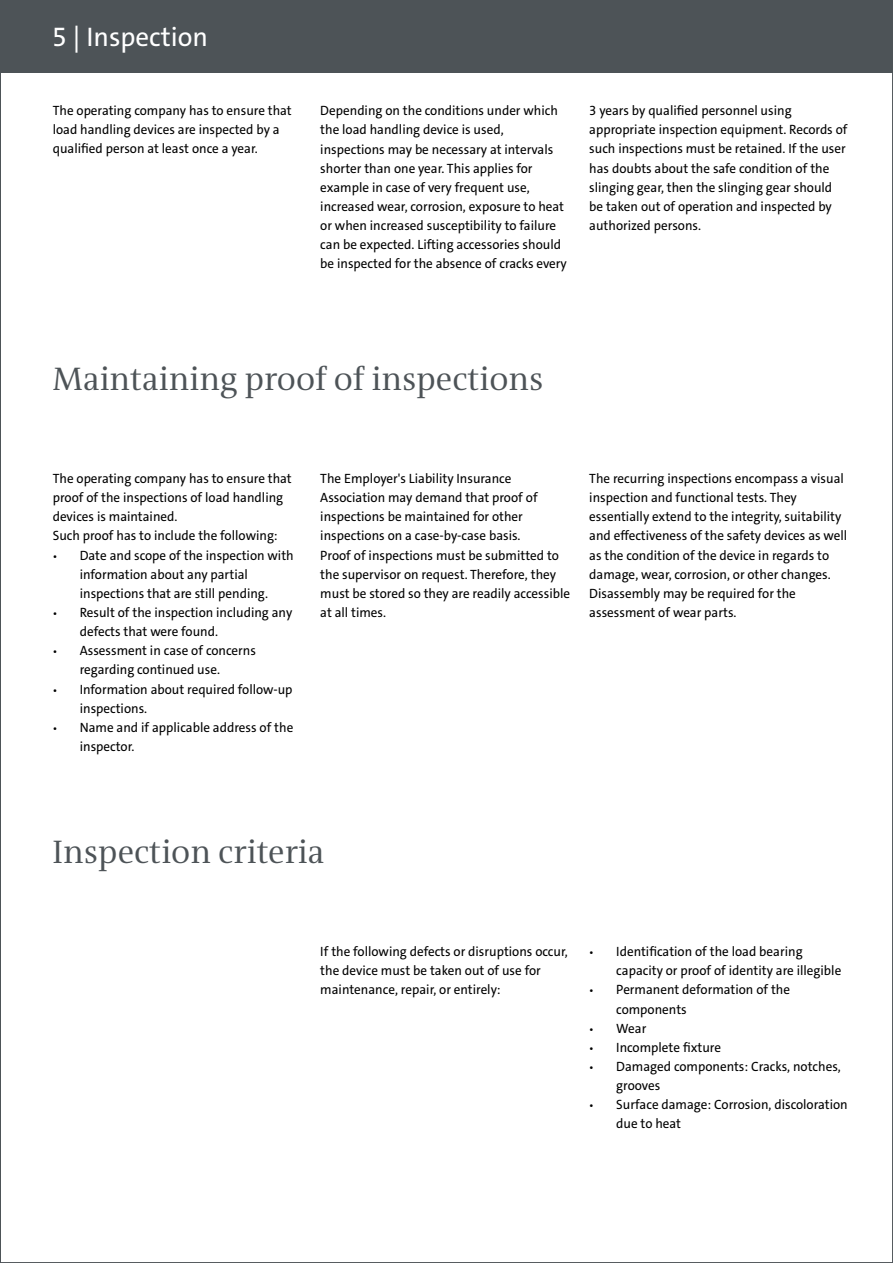
<style>
.page{position:relative;width:893px;height:1263px;background:#fff}
.page>*{position:absolute;margin:0;border:0;box-sizing:border-box;transform-origin:0 0}
.t1{font:33px "VWAG The Antiqua";color:#4d5357}
.t2{font:27px "VWAG The Sans";color:#fff}
.t3{font:13.5px/19.2px "VWAG The Sans";color:#000}
.s1{font-size:11.25px}
</style>
<div class="page">
<div style="left:0;top:0;width:893px;height:72px;background:#4d5357"></div>
<h2 class="t2" style="left:52px;top:20px;width:157px">5 | Inspection</h2>
<p class="t3" style="left:53px;top:101px;width:241px">The operating company has to ensure that load handling devices are inspected by a qualified person at least once a year.</p>
<p class="t3" style="left:320px;top:101px;width:248px">Depending on the conditions under which the load handling device is used, inspections may be necessary at intervals shorter than one year. This applies for example in case of very frequent use, increased wear, corrosion, exposure to heat or when increased susceptibility to failure can be expected. Lifting accessories should be inspected for the absence of cracks every</p>
<p class="t3" style="left:589px;top:101px;width:260px">3 years by qualified personnel using appropriate inspection equipment. Records of such inspections must be retained. If the user has doubts about the safe condition of the slinging gear, then the slinging gear should be taken out of operation and inspected by authorized persons.</p>
<h1 class="t1" style="left:53px;top:358px;width:493px">Maintaining proof of inspections</h1>
<p class="t3" style="left:53px;top:469px;width:241px">The operating company has to ensure that proof of the inspections of load handling devices is maintained.<br>Such proof has to include the following:</p>
<p class="t3" style="left:80px;top:546px;width:215px;text-indent:-27px"><span class="s1">•</span> Date and scope of the inspection with information about any partial inspections that are still pending.</p>
<p class="t3" style="left:80px;top:603px;width:214px;text-indent:-27px"><span class="s1">•</span> Result of the inspection including any defects that were found.</p>
<p class="t3" style="left:80px;top:641px;width:178px;text-indent:-27px"><span class="s1">•</span> Assessment in case of concerns regarding continued use.</p>
<p class="t3" style="left:80px;top:679px;width:214px;text-indent:-27px"><span class="s1">•</span> Information about required follow-up inspections.</p>
<p class="t3" style="left:80px;top:718px;width:215px;text-indent:-27px"><span class="s1">•</span> Name and if applicable address of the inspector.</p>
<p class="t3" style="left:320px;top:469px;width:251px">The Employer's Liability Insurance Association may demand that proof of inspections be maintained for other inspections on a case-by-case basis.<br>Proof of inspections must be submitted to the supervisor on request. Therefore, they must be stored so they are readily accessible at all times.</p>
<p class="t3" style="left:589px;top:469px;width:260px">The recurring inspections encompass a visual inspection and functional tests. They essentially extend to the integrity, suitability and effectiveness of the safety devices as well as the condition of the device in regards to damage, wear, corrosion, or other changes.<br>Disassembly may be required for the assessment of wear parts.</p>
<h1 class="t1" style="left:53px;top:831px;width:273px">Inspection criteria</h1>
<p class="t3" style="left:320px;top:942px;width:249px">If the following defects or disruptions occur, the device must be taken out of use for maintenance, repair, or entirely:</p>
<p class="t3" style="left:616px;top:942px;width:227px;text-indent:-27px"><span class="s1">•</span> Identification of the load bearing capacity or proof of identity are illegible</p>
<p class="t3" style="left:616px;top:980px;width:175px;text-indent:-27px"><span class="s1">•</span> Permanent deformation of the components</p>
<p class="t3" style="left:589px;top:1019px;width:59px"><span class="s1">•</span> Wear</p>
<p class="t3" style="left:589px;top:1038px;width:133px"><span class="s1">•</span> Incomplete fixture</p>
<p class="t3" style="left:616px;top:1057px;width:226px;text-indent:-27px"><span class="s1">•</span> Damaged components: Cracks, notches, grooves</p>
<p class="t3" style="left:616px;top:1095px;width:233px;text-indent:-27px"><span class="s1">•</span> Surface damage: Corrosion, discoloration due to heat</p>
</div>
